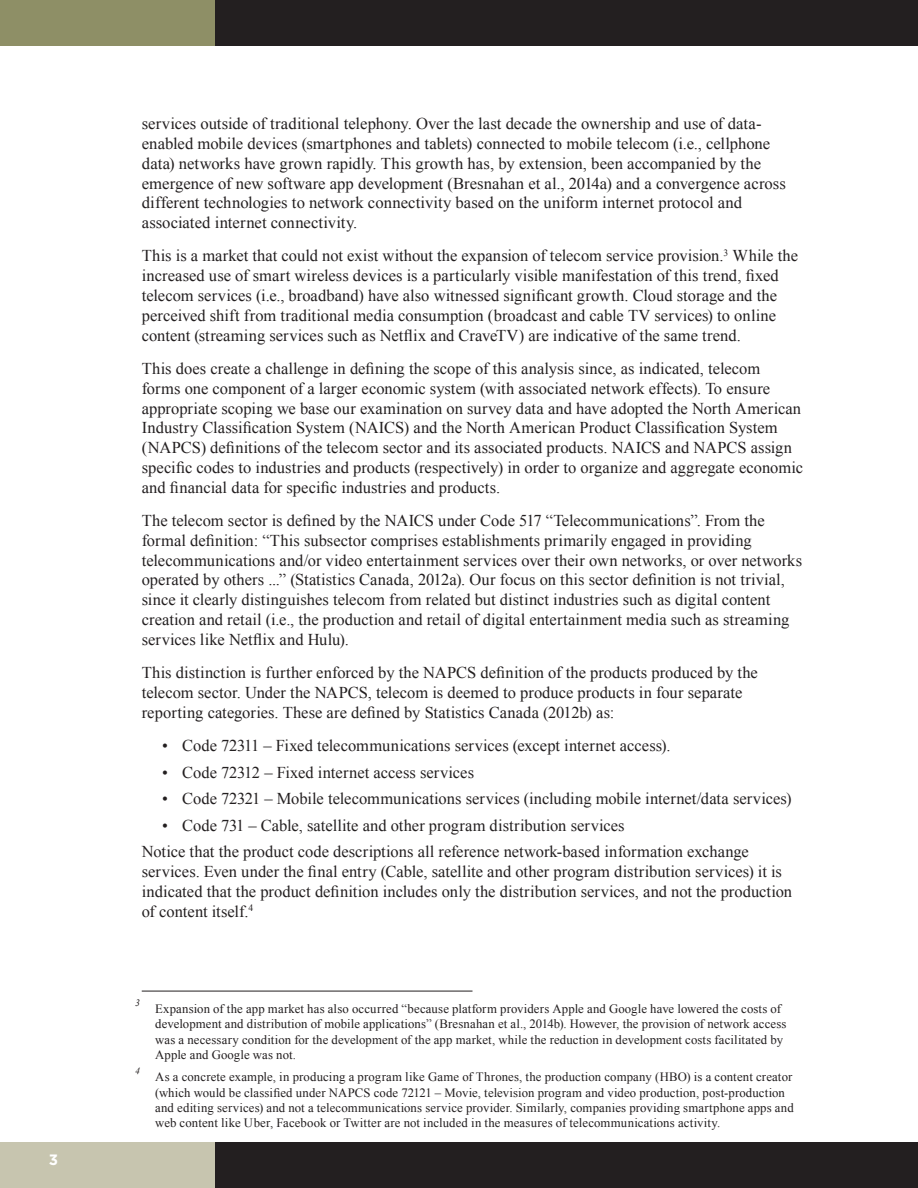
<style>
.page{position:relative;width:918px;height:1188px;background:#fff}
.page>*{position:absolute;margin:0;border:0;box-sizing:border-box;transform-origin:0 0}
.Body{font:16.5px/19.8px "Times New Roman";color:#231f20}
.t1{font:700 15px "Gotham";color:#fff}
.Footnote{font:12.75px/15.3px "Times New Roman";letter-spacing:.01em;color:#231f20}
.Footnote-2{font:italic 9.75px "Times New Roman";color:#231f20}
</style>
<div class="page">
<div style="left:0;top:1143px;width:215px;height:45px;background:#c7c5af"></div>
<div style="left:0;top:0;width:215px;height:45px;background:#8e8f66"></div>
<div style="left:215px;top:1143px;width:703px;height:45px;background:#231f20"></div>
<div style="left:215px;top:0;width:703px;height:45px;background:#231f20"></div>
<hr style="left:142px;top:991px;width:330px;height:1px;background:#231f20">
<p class="t1" style="left:49px;top:1150px;width:11px">3</p>
<p class="Body" style="left:142px;top:113px;width:646px">services outside of traditional telephony. Over the last decade the ownership and use of data&shy;enabled mobile devices (smartphones and tablets) connected to mobile telecom (i.e., cellphone data) networks have grown rapidly. This growth has, by extension, been accompanied by the emergence of new software app development (Bresnahan et al., 2014a) and a convergence across different technologies to network connectivity based on the uniform internet protocol and associated internet connectivity.</p>
<p class="Body" style="left:142px;top:246px;width:658px">This is a market that could not exist without the expansion of telecom service provision.<sup>3</sup> While the increased use of smart wireless devices is a particularly visible manifestation of this trend, fixed telecom services (i.e., broadband) have also witnessed significant growth. Cloud storage and the perceived shift from traditional media consumption (broadcast and cable TV services) to online content (streaming services such as Netflix and CraveTV) are indicative of the same trend.</p>
<p class="Body" style="left:142px;top:358px;width:663px">This does create a challenge in defining the scope of this analysis since, as indicated, telecom<br>forms one component of a larger economic system (with associated network effects). To ensure appropriate scoping we base our examination on survey data and have adopted the North American Industry Classification System (NAICS) and the North American Product Classification System (NAPCS) definitions of the telecom sector and its associated products. NAICS and NAPCS assign specific codes to industries and products (respectively) in order to organize and aggregate economic and financial data for specific industries and products.</p>
<p class="Body" style="left:142px;top:510px;width:662px">The telecom sector is defined by the NAICS under Code 517 “Telecommunications”. From the formal definition: “This subsector comprises establishments primarily engaged in providing telecommunications and/or video entertainment services over their own networks, or over networks operated by others ...” (Statistics Canada, 2012a). Our focus on this sector definition is not trivial, since it clearly distinguishes telecom from related but distinct industries such as digital content creation and retail (i.e., the production and retail of digital entertainment media such as streaming services like Netflix and Hulu).</p>
<p class="Body" style="left:142px;top:662px;width:618px">This distinction is further enforced by the NAPCS definition of the products produced by the telecom sector. Under the NAPCS, telecom is deemed to produce products in four separate reporting categories. These are defined by Statistics Canada (2012b) as:</p>
<p class="Body" style="left:162px;top:735px;width:510px">• Code 72311 – Fixed telecommunications services (except internet access).</p>
<p class="Body" style="left:162px;top:762px;width:314px">• Code 72312 – Fixed internet access services</p>
<p class="Body" style="left:162px;top:788px;width:631px">• Code 72321 – Mobile telecommunications services (including mobile internet/data services)</p>
<p class="Body" style="left:162px;top:815px;width:464px">• Code 731 – Cable, satellite and other program distribution services</p>
<p class="Body" style="left:142px;top:842px;width:652px">Notice that the product code descriptions all reference network-based information exchange services. Even under the final entry (Cable, satellite and other program distribution services) it is indicated that the product definition includes only the distribution services, and not the production of content itself.<sup>4</sup></p>
<p class="Footnote-2" style="left:135px;top:996px;width:6px">3</p>
<p class="Footnote-2" style="left:135px;top:1064px;width:6px">4</p>
<p class="Footnote" style="left:155px;top:1001px;width:633px">Expansion of the app market has also occurred “because platform providers Apple and Google have lowered the costs of development and distribution of mobile applications” (Bresnahan et al., 2014b). However, the provision of network access was a necessary condition for the development of the app market, while the reduction in development costs facilitated by Apple and Google was not.</p>
<p class="Footnote" style="left:155px;top:1069px;width:640px">As a concrete example, in producing a program like Game of Thrones, the production company (HBO) is a content creator (which would be classified under NAPCS code 72121 – Movie, television program and video production, post-production and editing services) and not a telecommunications service provider. Similarly, companies providing smartphone apps and web content like Uber, Facebook or Twitter are not included in the measures of telecommunications activity.</p>
</div>
